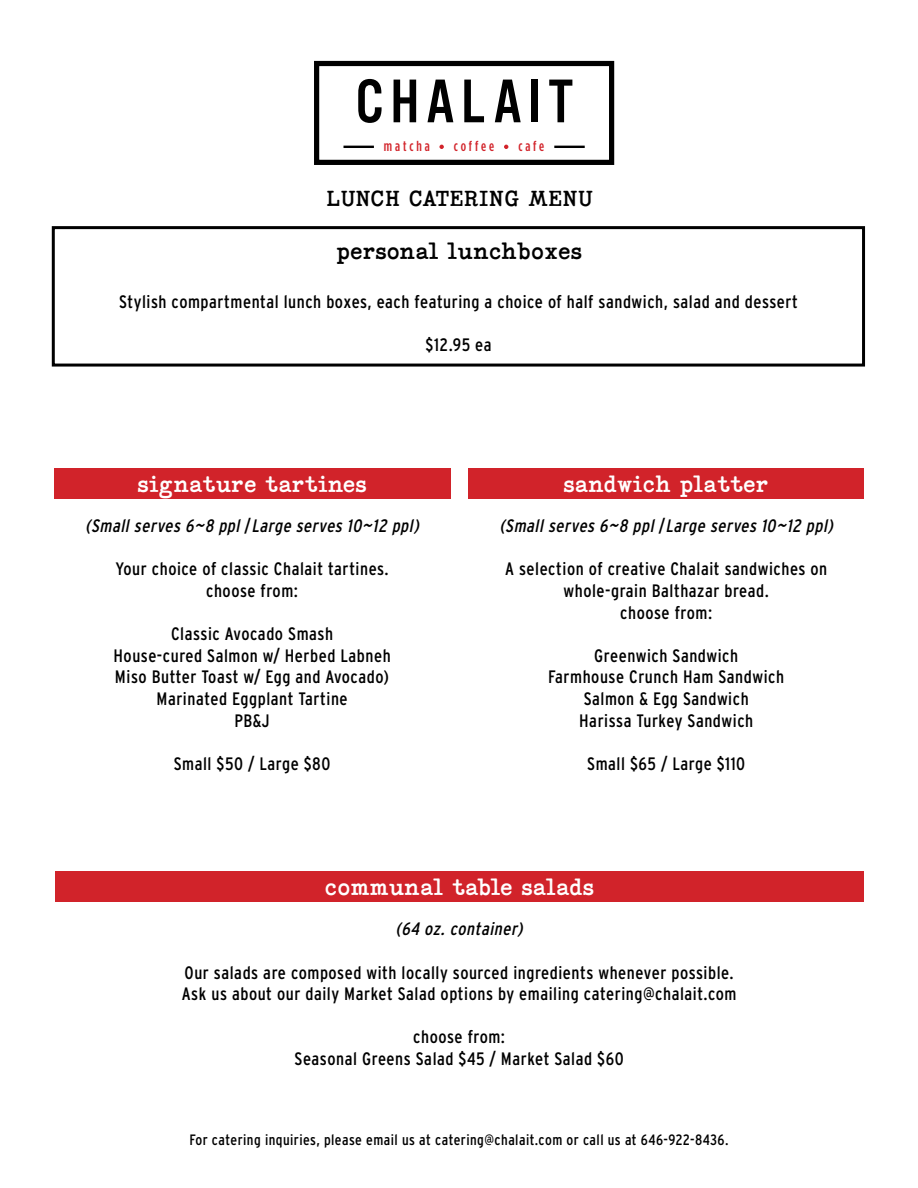
<style>
.page{position:relative;width:918px;height:1188px;background:#fff}
.page>*{position:absolute;margin:0;border:0;box-sizing:border-box;transform-origin:0 0}
.t1{font:64.05px "Alternate Got No 3 D";letter-spacing:.1em;color:#000}
.t2{font:22.5px "Coronette";color:#fff}
.t3{font:22.5px "Coronette";color:#000}
.t4{font:condensed 18px/21.6px "Interstate";letter-spacing:.03em;color:#000;text-align:center}
.t5{font:italic condensed 18px "Interstate";color:#000}
.t6{font:condensed 15px "Interstate";letter-spacing:.03em;color:#000}
.t7{font:500 condensed 14.4px "Gotham HTF";letter-spacing:.2em;color:#d2232a}
.s1{font-style:normal}
</style>
<div class="page">
<div style="left:314px;top:61px;width:300px;height:104px;border:5px solid #000"></div>
<hr style="left:344px;top:146px;width:30px;height:2px;background:#000">
<svg style="left:439px;top:145px;width:5px;height:4px"></svg>
<svg style="left:504px;top:145px;width:4px;height:4px"></svg>
<hr style="left:554px;top:146px;width:31px;height:2px;background:#000">
<div style="left:52px;top:226px;width:813px;height:141px;border:3px solid #000"></div>
<div style="left:54px;top:468px;width:396px;height:31px;background:#d1232a"></div>
<div style="left:468px;top:468px;width:396px;height:31px;background:#d1232a"></div>
<div style="left:55px;top:872px;width:809px;height:30px;background:#d1232a"></div>
<h1 class="t1" style="left:355px;top:67px;width:219px">CHALAIT</h1>
<p class="t7" style="left:384px;top:138px;width:47px">matcha</p>
<p class="t7" style="left:454px;top:138px;width:42px">coffee</p>
<p class="t7" style="left:518px;top:138px;width:27px">cafe</p>
<p class="t3" style="left:326px;top:185px;width:268px">LUNCH CATERING MENU</p>
<p class="t3" style="left:336px;top:237px;width:247px">personal lunchboxes</p>
<p class="t4" style="left:119px;top:290px;width:680px">Stylish compartmental lunch boxes, each featuring a choice of half sandwich, salad and dessert</p>
<p class="t4" style="left:426px;top:334px;width:68px">$12.95 ea</p>
<p class="t2" style="left:137px;top:471px;width:231px">signature tartines</p>
<p class="t2" style="left:563px;top:471px;width:207px">sandwich platter</p>
<p class="t5" style="left:85px;top:516px;width:339px">(Small serves 6~8 ppl <span class="s1">/</span> Large serves 10~12 ppl)</p>
<p class="t4" style="left:115px;top:558px;width:275px">Your choice of classic Chalait tartines. choose from:</p>
<p class="t4" style="left:171px;top:623px;width:164px">Classic Avocado Smash</p>
<p class="t4" style="left:113px;top:644px;width:279px;text-align:left">House-cured Salmon w/ Herbed Labneh<br>Miso Butter Toast w/ Egg and Avocado)</p>
<p class="t4" style="left:156px;top:688px;width:193px">Marinated Eggplant Tartine<br>PB&amp;J</p>
<p class="t4" style="left:174px;top:752px;width:158px">Small $50 / Large $80</p>
<p class="t5" style="left:499px;top:516px;width:339px">(Small serves 6~8 ppl <span class="s1">/</span> Large serves 10~12 ppl)</p>
<p class="t4" style="left:505px;top:558px;width:324px">A selection of creative Chalait sandwiches on whole-grain Balthazar bread.<br>choose from:</p>
<p class="t4" style="left:594px;top:644px;width:146px">Greenwich Sandwich</p>
<p class="t4" style="left:548px;top:666px;width:237px">Farmhouse Crunch Ham Sandwich<br>Salmon &amp; Egg Sandwich</p>
<p class="t4" style="left:579px;top:709px;width:176px">Harissa Turkey Sandwich</p>
<p class="t4" style="left:587px;top:752px;width:160px">Small $65 / Large $110</p>
<p class="t2" style="left:325px;top:874px;width:271px">communal table salads</p>
<p class="t5" style="left:396px;top:919px;width:133px">(64 oz. container)</p>
<p class="t4" style="left:185px;top:961px;width:551px">Our salads are composed with locally sourced ingredients whenever possible.</p>
<p class="t4" style="left:182px;top:983px;width:556px">Ask us about our daily Market Salad options by emailing catering@chalait.com</p>
<p class="t4" style="left:295px;top:1026px;width:331px">choose from:<br>Seasonal Greens Salad $45 / Market Salad $60</p>
<p class="t6" style="left:189px;top:1131px;width:541px">For catering inquiries, please email us at catering@chalait.com or call us at 646-922-8436.</p>
</div>
